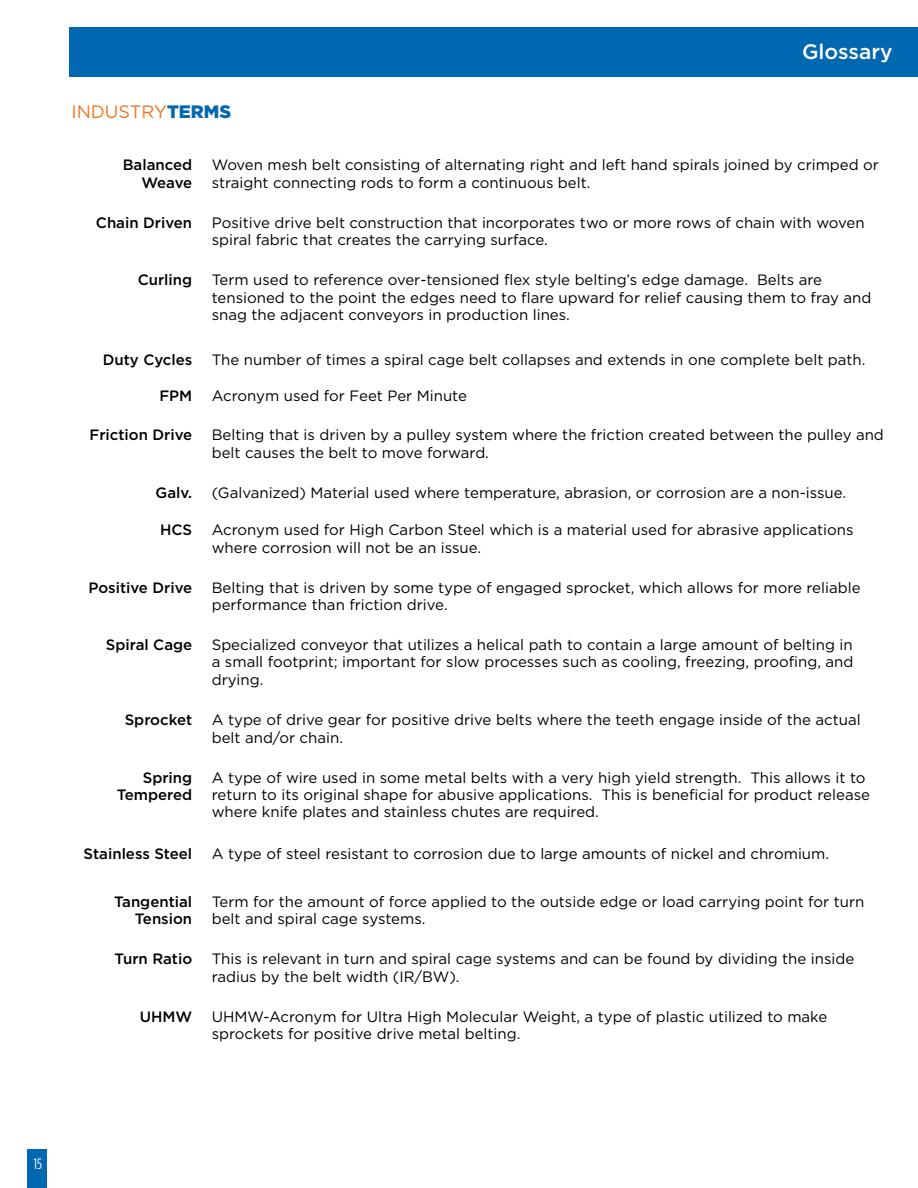
<style>
.page{position:relative;width:918px;height:1188px;background:#fff}
.page>*{position:absolute;margin:0;border:0;box-sizing:border-box;transform-origin:0 0}
.t1{font:500 21px "Gotham";color:#fff}
.t2{font:18px "Gotham";color:#f37321}
.t3{font:15px/17.2px "Gotham";color:#000}
.t4{font:500 15px/17.2px "Gotham";color:#000;text-align:right}
.t5{font:condensed 15px "Gotham HTF";color:#fff}
.s1{font-weight:900;color:#0067b1}
</style>
<div class="page">
<div style="left:27px;top:1150px;width:20px;height:38px;background:#0067b1"></div>
<div style="left:69px;top:27px;width:849px;height:49px;background:#0067b1"></div>
<p class="t2" style="left:71px;top:102px;width:161px">INDUSTRY<span class="s1">TERMS</span></p>
<h1 class="t1" style="left:802px;top:39px;width:92px">Glossary</h1>
<p class="t4" style="left:123px;top:156px;width:71px">Balanced<br>Weave</p>
<p class="t3" style="left:212px;top:156px;width:669px">Woven mesh belt consisting of alternating right and left hand spirals joined by crimped or straight connecting rods to form a continuous belt.</p>
<p class="t4" style="left:96px;top:214px;width:98px">Chain Driven</p>
<p class="t3" style="left:212px;top:214px;width:654px">Positive drive belt construction that incorporates two or more rows of chain with woven spiral fabric that creates the carrying surface.</p>
<p class="t4" style="left:138px;top:271px;width:56px">Curling</p>
<p class="t3" style="left:212px;top:271px;width:661px">Term used to reference over-tensioned flex style belting’s edge damage. Belts are tensioned to the point the edges need to flare upward for relief causing them to fray and snag the adjacent conveyors in production lines.</p>
<p class="t4" style="left:103px;top:350px;width:91px">Duty Cycles</p>
<p class="t3" style="left:212px;top:351px;width:655px">The number of times a spiral cage belt collapses and extends in one complete belt path.</p>
<p class="t4" style="left:159px;top:387px;width:34px">FPM</p>
<p class="t3" style="left:212px;top:387px;width:257px">Acronym used for Feet Per Minute</p>
<p class="t4" style="left:90px;top:426px;width:104px">Friction Drive</p>
<p class="t3" style="left:212px;top:426px;width:674px">Belting that is driven by a pulley system where the friction created between the pulley and belt causes the belt to move forward.</p>
<p class="t4" style="left:156px;top:483px;width:38px">Galv.</p>
<p class="t3" style="left:212px;top:484px;width:636px">(Galvanized) Material used where temperature, abrasion, or corrosion are a non-issue.</p>
<p class="t4" style="left:160px;top:521px;width:34px">HCS</p>
<p class="t3" style="left:212px;top:521px;width:643px">Acronym used for High Carbon Steel which is a material used for abrasive applications where corrosion will not be an issue.</p>
<p class="t4" style="left:88px;top:578px;width:105px">Positive Drive</p>
<p class="t3" style="left:212px;top:579px;width:650px">Belting that is driven by some type of engaged sprocket, which allows for more reliable performance than friction drive.</p>
<p class="t4" style="left:106px;top:636px;width:88px">Spiral Cage</p>
<p class="t3" style="left:212px;top:636px;width:643px;text-align:justify">Specialized conveyor that utilizes a helical path to contain a large amount of belting in a small footprint; important for slow processes such as cooling, freezing, proofing, and drying.</p>
<p class="t4" style="left:125px;top:711px;width:69px">Sprocket</p>
<p class="t3" style="left:212px;top:711px;width:650px">A type of drive gear for positive drive belts where the teeth engage inside of the actual belt and/or chain.</p>
<p class="t4" style="left:117px;top:769px;width:77px">Spring<br>Tempered</p>
<p class="t3" style="left:212px;top:769px;width:660px">A type of wire used in some metal belts with a very high yield strength. This allows it to return to its original shape for abusive applications. This is beneficial for product release where knife plates and stainless chutes are required.</p>
<p class="t4" style="left:84px;top:845px;width:110px">Stainless Steel</p>
<p class="t3" style="left:212px;top:845px;width:619px">A type of steel resistant to corrosion due to large amounts of nickel and chromium.</p>
<p class="t4" style="left:114px;top:893px;width:80px">Tangential<br>Tension</p>
<p class="t3" style="left:212px;top:893px;width:654px">Term for the amount of force applied to the outside edge or load carrying point for turn belt and spiral cage systems.</p>
<p class="t4" style="left:114px;top:950px;width:79px">Turn Ratio</p>
<p class="t3" style="left:212px;top:950px;width:644px">This is relevant in turn and spiral cage systems and can be found by dividing the inside radius by the belt width (IR/BW).</p>
<p class="t4" style="left:140px;top:1007px;width:54px">UHMW</p>
<p class="t3" style="left:212px;top:1008px;width:617px">UHMW-Acronym for Ultra High Molecular Weight, a type of plastic utilized to make sprockets for positive drive metal belting.</p>
<p class="t5" style="left:34px;top:1156px;width:10px">15</p>
</div>
